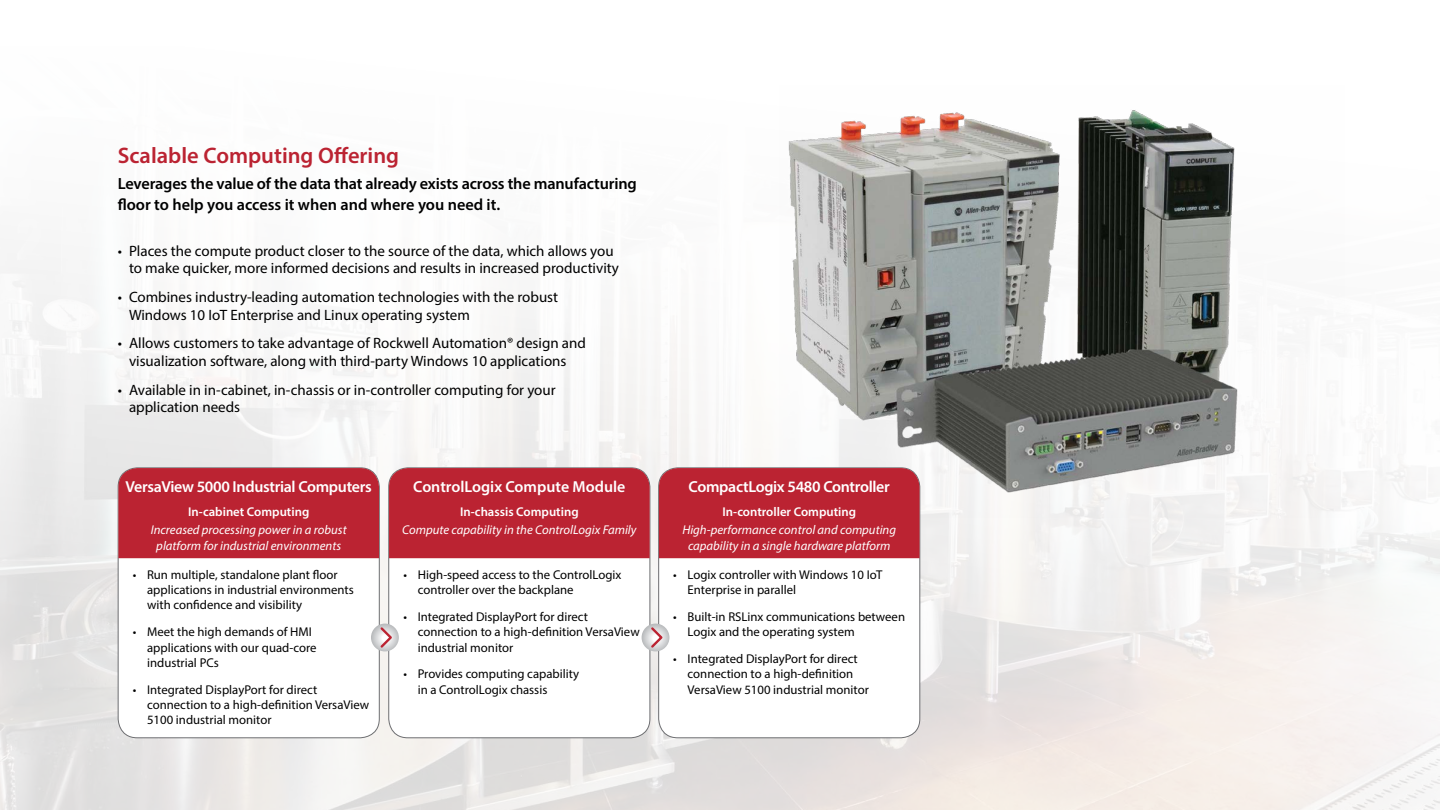
<style>
.page{position:relative;width:1440px;height:810px;background:#fff}
.page>*{position:absolute;margin:0;border:0;box-sizing:border-box;transform-origin:0 0}
.Subhead_level_1{font:600 22.5px "Myriad Pro";color:#bb2332}
.Body_Text{font:600 16.25px/21.2px "Myriad Pro";letter-spacing:-.01em;color:#000}
.Subhead_level_1-2{font:600 15.88px "Myriad Pro";letter-spacing:-.02em;color:#fff}
.Subhead_level_1-3{font:600 15.88px "Myriad Pro";color:#fff}
.t1{font:15px/17.5px "Myriad Pro";color:#000}
.t2{font:12.75px/15.2px "Myriad Pro";color:#000}
.Body_Text-2{font:italic 12.75px/15.2px "Myriad Pro";color:#fff;text-align:center}
.Body_Text-3{font:600 12.75px "Myriad Pro";color:#fff}
</style>
<div class="page">
<img style="left:780px;top:109px;width:564px;height:408px">
<div style="left:659px;top:468px;width:261px;height:90px;background:#bb2332"></div>
<div style="left:389px;top:468px;width:261px;height:90px;background:#bb2332"></div>
<svg style="left:642px;top:624px;width:27px;height:27px"></svg>
<svg style="left:649px;top:625px;width:16px;height:25px"></svg>
<div style="left:118px;top:468px;width:261px;height:90px;background:#bb2332"></div>
<svg style="left:371px;top:624px;width:28px;height:27px"></svg>
<svg style="left:378px;top:625px;width:16px;height:25px"></svg>
<p class="Subhead_level_1" style="left:118px;top:141px;width:283px">Scalable Computing Offering</p>
<p class="Body_Text" style="left:118px;top:173px;width:521px">Leverages the value of the data that already exists across the manufacturing floor to help you access it when and where you need it.</p>
<p class="t1" style="left:129px;top:242px;width:492px;text-indent:-11px">• Places the compute product closer to the source of the data, which allows you to make quicker, more informed decisions and results in increased productivity</p>
<p class="t1" style="left:129px;top:288px;width:431px;text-indent:-11px">• Combines industry-leading automation technologies with the robust<br>Windows 10 IoT Enterprise and Linux operating system</p>
<p class="t1" style="left:118px;top:334px;width:470px;text-align:center">• Allows customers to take advantage of Rockwell Automation® design and visualization software, along with third-party Windows 10 applications</p>
<p class="t1" style="left:129px;top:381px;width:428px;text-indent:-11px">• Available in in-cabinet, in-chassis or in-controller computing for your application needs</p>
<p class="Subhead_level_1-2" style="left:126px;top:477px;width:248px">VersaView 5000 Industrial Computers</p>
<p class="Body_Text-3" style="left:188px;top:503px;width:123px">In-cabinet Computing</p>
<p class="Body_Text-2" style="left:151px;top:522px;width:197px">Increased processing power in a robust platform for industrial environments</p>
<p class="t2" style="left:147px;top:567px;width:208px;text-indent:-14px">• Run multiple, standalone plant floor applications in industrial environments with confidence and visibility</p>
<p class="t2" style="left:147px;top:624px;width:171px;text-indent:-14px">• Meet the high demands of HMI applications with our quad-core industrial PCs</p>
<p class="t2" style="left:147px;top:681px;width:224px;text-indent:-14px">• Integrated DisplayPort for direct connection to a high-definition VersaView<br>5100 industrial monitor</p>
<p class="Subhead_level_1-3" style="left:413px;top:477px;width:214px">ControlLogix Compute Module</p>
<p class="Body_Text-3" style="left:460px;top:503px;width:120px">In-chassis Computing</p>
<p class="Body_Text-2" style="left:402px;top:522px;width:236px">Compute capability in the ControlLogix Family</p>
<p class="t2" style="left:418px;top:567px;width:205px;text-indent:-14px">• High-speed access to the ControlLogix controller over the backplane</p>
<p class="t2" style="left:418px;top:609px;width:224px;text-indent:-14px">• Integrated DisplayPort for direct connection to a high-definition VersaView industrial monitor</p>
<p class="t2" style="left:418px;top:666px;width:163px;text-indent:-14px">• Provides computing capability in a ControlLogix chassis</p>
<p class="Subhead_level_1-2" style="left:689px;top:477px;width:203px">CompactLogix 5480 Controller</p>
<p class="Body_Text-3" style="left:722px;top:503px;width:135px">In-controller Computing</p>
<p class="Body_Text-2" style="left:682px;top:522px;width:215px">High-performance control and computing capability in a single hardware platform</p>
<p class="t2" style="left:688px;top:567px;width:197px;text-indent:-14px">• Logix controller with Windows 10 IoT<br>Enterprise in parallel</p>
<p class="t2" style="left:688px;top:609px;width:219px;text-indent:-14px">• Built-in RSLinx communications between<br>Logix and the operating system</p>
<p class="t2" style="left:688px;top:651px;width:183px;text-indent:-14px">• Integrated DisplayPort for direct connection to a high-definition<br>VersaView 5100 industrial monitor</p>
</div>
